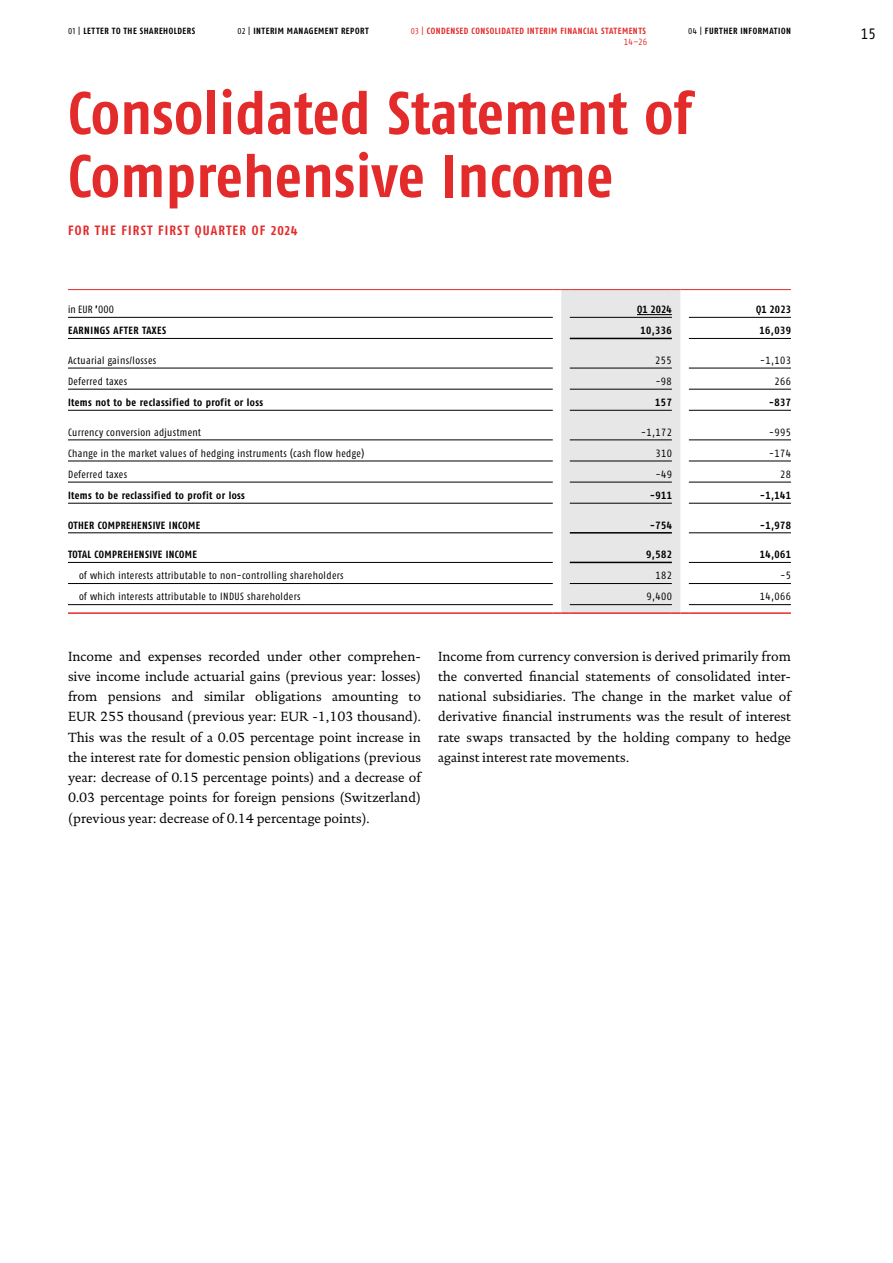
<style>
.page{position:relative;width:893px;height:1263px;background:#fff}
.page>*{position:absolute;margin:0;border:0;box-sizing:border-box;transform-origin:0 0}
.t1{font:700 condensed 60px/63px "Fago Pro";letter-spacing:.01em;color:#e42b2b}
.t2{font:condensed 15px "Fago Pro";color:#000}
.t3{font:13.5px/20.2px "DTL Documenta TOT";color:#000;text-align:justify}
.t4{font:700 condensed 13.5px "Fago Pro";letter-spacing:.09em;color:#e42b2b}
.t5{font:condensed 10.5px "Fago Pro";letter-spacing:.04em;color:#000}
.t6{font:700 condensed 10.5px "Fago Pro";letter-spacing:.04em;color:#000}
.t7{font:700 condensed 9px "Fago Pro";letter-spacing:.055em;color:#000}
.t8{font:700 condensed 9px "Fago Pro";letter-spacing:.055em;color:#e42b2b}
.t9{font:condensed 9px "Fago Pro";color:#e42b2b}
.s1{font-weight:400}
</style>
<div class="page">
<hr style="left:68px;top:338px;width:485px;height:1px;background:#000">
<hr style="left:68px;top:368px;width:485px;height:1px;background:#000">
<hr style="left:68px;top:389px;width:485px;height:1px;background:#000">
<hr style="left:68px;top:410px;width:485px;height:1px;background:#000">
<hr style="left:68px;top:440px;width:485px;height:1px;background:#000">
<hr style="left:68px;top:461px;width:485px;height:1px;background:#000">
<hr style="left:68px;top:482px;width:485px;height:1px;background:#000">
<hr style="left:68px;top:503px;width:485px;height:1px;background:#000">
<hr style="left:68px;top:532px;width:485px;height:1px;background:#000">
<hr style="left:68px;top:562px;width:485px;height:1px;background:#000">
<hr style="left:68px;top:604px;width:485px;height:1px;background:#000">
<hr style="left:689px;top:338px;width:102px;height:1px;background:#000">
<hr style="left:689px;top:368px;width:102px;height:1px;background:#000">
<hr style="left:689px;top:389px;width:102px;height:1px;background:#000">
<hr style="left:689px;top:410px;width:102px;height:1px;background:#000">
<hr style="left:689px;top:440px;width:102px;height:1px;background:#000">
<hr style="left:689px;top:461px;width:102px;height:1px;background:#000">
<hr style="left:689px;top:482px;width:102px;height:1px;background:#000">
<hr style="left:689px;top:503px;width:102px;height:1px;background:#000">
<hr style="left:689px;top:532px;width:102px;height:1px;background:#000">
<hr style="left:689px;top:562px;width:102px;height:1px;background:#000">
<hr style="left:68px;top:583px;width:485px;height:1px;background:#000">
<hr style="left:689px;top:583px;width:102px;height:1px;background:#000">
<hr style="left:689px;top:604px;width:102px;height:1px;background:#000">
<hr style="left:68px;top:317px;width:485px;height:1px;background:#000">
<hr style="left:68px;top:289px;width:485px;height:1px;background:#e42b2b">
<hr style="left:689px;top:289px;width:102px;height:1px;background:#e42b2b">
<hr style="left:68px;top:612px;width:485px;height:2px;background:#e42b2b">
<svg style="left:553px;top:289px;width:136px;height:325px;background:#e2e0e0"></svg>
<hr style="left:689px;top:612px;width:102px;height:2px;background:#e42b2b">
<hr style="left:570px;top:317px;width:102px;height:1px;background:#000">
<hr style="left:689px;top:317px;width:102px;height:1px;background:#000">
<hr style="left:637px;top:314px;width:35px;height:1px;background:#000">
<p class="t7" style="left:68px;top:25px;width:129px"><span class="s1">01 |</span> LETTER TO THE SHAREHOLDERS</p>
<p class="t7" style="left:237px;top:25px;width:133px"><span class="s1">02 |</span> INTERIM MANAGEMENT REPORT</p>
<p class="t8" style="left:411px;top:25px;width:237px"><span class="s1">03 |</span> CONDENSED CONSOLIDATED INTERIM FINANCIAL STATEMENTS</p>
<p class="t7" style="left:688px;top:25px;width:104px"><span class="s1">04 |</span> FURTHER INFORMATION</p>
<p class="t9" style="left:624px;top:36px;width:25px">14–26</p>
<h1 class="t1" style="left:68px;top:82px;width:626px">Consolidated Statement of<br>Comprehensive Income</h1>
<p class="t4" style="left:68px;top:222px;width:231px">FOR THE FIRST FIRST QUARTER OF 2024</p>
<p class="t5" style="left:68px;top:303px;width:48px">in EUR ’̓000</p>
<p class="t6" style="left:637px;top:303px;width:36px">Q1 2024</p>
<p class="t6" style="left:756px;top:303px;width:36px">Q1 2023</p>
<p class="t6" style="left:68px;top:324px;width:100px">EARNINGS AFTER TAXES</p>
<p class="t6" style="left:640px;top:324px;width:33px">10,336</p>
<p class="t6" style="left:760px;top:324px;width:33px">16,039</p>
<p class="t5" style="left:68px;top:354px;width:90px">Actuarial gains/losses</p>
<p class="t5" style="left:655px;top:354px;width:18px">255</p>
<p class="t5" style="left:760px;top:354px;width:32px">-1,103</p>
<p class="t5" style="left:68px;top:375px;width:60px">Deferred taxes</p>
<p class="t5" style="left:656px;top:375px;width:18px">-98</p>
<p class="t5" style="left:774px;top:375px;width:18px">266</p>
<p class="t6" style="left:68px;top:396px;width:197px">Items not to be reclassified to profit or loss</p>
<p class="t6" style="left:655px;top:396px;width:18px">157</p>
<p class="t6" style="left:769px;top:396px;width:23px">-837</p>
<p class="t5" style="left:68px;top:426px;width:135px">Currency conversion adjustment</p>
<p class="t5" style="left:641px;top:426px;width:32px">-1,172</p>
<p class="t5" style="left:769px;top:426px;width:23px">-995</p>
<p class="t5" style="left:68px;top:447px;width:297px">Change in the market values of hedging instruments (cash flow hedge)</p>
<p class="t5" style="left:655px;top:447px;width:18px">310</p>
<p class="t5" style="left:769px;top:447px;width:23px">-174</p>
<p class="t5" style="left:68px;top:468px;width:60px">Deferred taxes</p>
<p class="t5" style="left:656px;top:468px;width:18px">-49</p>
<p class="t5" style="left:780px;top:468px;width:12px">28</p>
<p class="t6" style="left:68px;top:489px;width:178px">Items to be reclassified to profit or loss</p>
<p class="t6" style="left:650px;top:489px;width:23px">-911</p>
<p class="t6" style="left:760px;top:489px;width:32px">-1,141</p>
<p class="t6" style="left:68px;top:519px;width:134px">OTHER COMPREHENSIVE INCOME</p>
<p class="t6" style="left:650px;top:519px;width:23px">-754</p>
<p class="t6" style="left:760px;top:519px;width:32px">-1,978</p>
<p class="t6" style="left:68px;top:548px;width:130px">TOTAL COMPREHENSIVE INCOME</p>
<p class="t6" style="left:646px;top:548px;width:27px">9,582</p>
<p class="t6" style="left:760px;top:548px;width:33px">14,061</p>
<p class="t5" style="left:79px;top:569px;width:266px">of which interests attributable to non-controlling shareholders</p>
<p class="t5" style="left:655px;top:569px;width:18px">182</p>
<p class="t5" style="left:780px;top:569px;width:12px">-5</p>
<p class="t5" style="left:79px;top:590px;width:223px">of which interests attributable to INDUS shareholders</p>
<p class="t5" style="left:646px;top:590px;width:27px">9,400</p>
<p class="t5" style="left:760px;top:590px;width:33px">14,066</p>
<p class="t3" style="left:68px;top:646px;width:354px">Income and expenses recorded under other comprehen&shy;sive income include actuarial gains (previous year: losses) from pensions and similar obligations amounting to EUR 255 thousand (previous year: EUR -1,103 thousand).<br>This was the result of a 0.05 percentage point increase in the interest rate for domestic pension obligations (previous year: decrease of 0.15 percentage points) and a decrease of 0.03 percentage points for foreign pensions (Switzerland) (previous year: decrease of 0.14 percentage points).</p>
<p class="t3" style="left:438px;top:646px;width:354px;text-align:left">Income from currency conversion is derived primarily from the converted financial statements of consolidated inter&shy;national subsidiaries. The change in the market value of derivative financial instruments was the result of interest rate swaps transacted by the holding company to hedge against interest rate movements.</p>
<p class="t2" style="left:861px;top:25px;width:17px">15</p>
</div>
